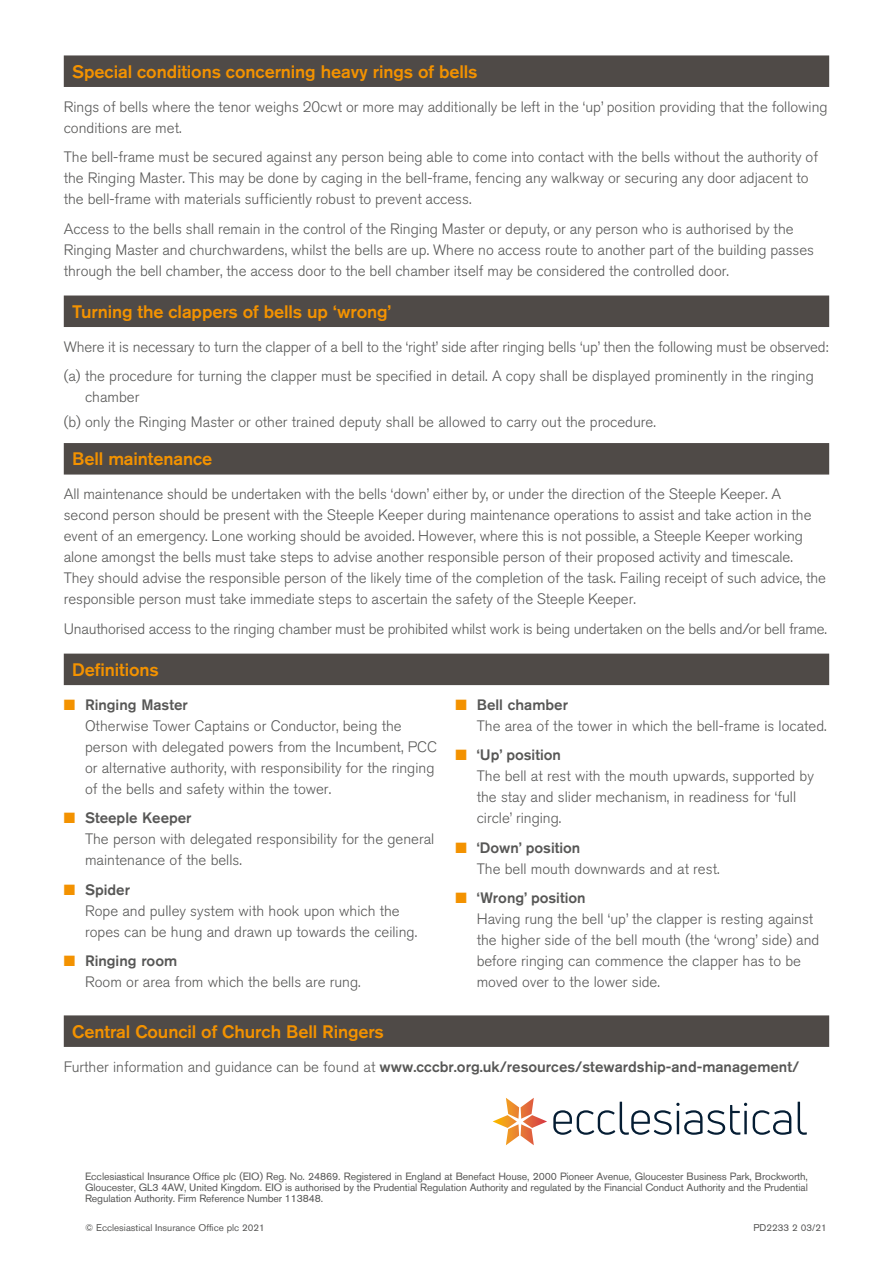
<style>
.page{position:relative;width:893px;height:1263px;background:#fff}
.page>*{position:absolute;margin:0;border:0;box-sizing:border-box;transform-origin:0 0}
.t1{font:500 18px "Akzidenz Grotesk BQ";letter-spacing:-.005em;color:#f39200}
.t2{font:300 15px/21px "Akzidenz Grotesk BQ";color:#575756}
.t3{font:500 15px "Akzidenz Grotesk BQ";color:#575756}
.t4{font:10.5px/11.2px "Akzidenz Grotesk BQ";letter-spacing:-.01em;color:#575756;text-align:justify}
.t5{font:9.75px "Akzidenz Grotesk BQ";color:#575756}
.s1{color:#f39200}
.s2{font-weight:500}
.s3{font-weight:300}
</style>
<div class="page">
<div style="left:64px;top:1015px;width:765px;height:32px;background:#4f4a47"></div>
<div style="left:64px;top:654px;width:765px;height:31px;background:#4f4a47"></div>
<div style="left:64px;top:443px;width:765px;height:32px;background:#4f4a47"></div>
<div style="left:64px;top:295px;width:765px;height:32px;background:#4f4a47"></div>
<div style="left:64px;top:55px;width:765px;height:32px;background:#4f4a47"></div>
<svg style="left:553px;top:1102px;width:254px;height:33px"></svg>
<svg style="left:493px;top:1098px;width:54px;height:47px"></svg>
<p class="t1" style="left:72px;top:60px;width:407px">Special conditions concerning heavy rings of bells</p>
<p class="t2" style="left:64px;top:96px;width:765px">Rings of bells where the tenor weighs 20cwt or more may additionally be left in the ‘up’ position providing that the following conditions are met.</p>
<p class="t2" style="left:64px;top:147px;width:756px">The bell-frame must be secured against any person being able to come into contact with the bells without the authority of the Ringing Master. This may be done by caging in the bell-frame, fencing any walkway or securing any door adjacent to the bell-frame with materials suffciently robust to prevent access.</p>
<p class="t2" style="left:64px;top:218px;width:752px">Access to the bells shall remain in the control of the Ringing Master or deputy, or any person who is authorised by the<br>Ringing Master and churchwardens, whilst the bells are up. Where no access route to another part of the building passes through the bell chamber, the access door to the bell chamber itself may be considered the controlled door.</p>
<p class="t1" style="left:72px;top:300px;width:321px">Turning the clappers of bells up ‘wrong’</p>
<p class="t2" style="left:64px;top:336px;width:766px">Where it is necessary to turn the clapper of a bell to the ‘right’ side after ringing bells ‘up’ then the following must be observed:</p>
<p class="t2" style="left:85px;top:366px;width:730px;text-indent:-21px">(a) the procedure for turning the clapper must be specified in detail. A copy shall be displayed prominently in the ringing chamber</p>
<p class="t2" style="left:64px;top:412px;width:594px">(b) only the Ringing Master or other trained deputy shall be allowed to carry out the procedure.</p>
<p class="t1" style="left:72px;top:448px;width:142px">Bell maintenance</p>
<p class="t2" style="left:64px;top:484px;width:764px">All maintenance should be undertaken with the bells ‘down’ either by, or under the direction of the Steeple Keeper. A second person should be present with the Steeple Keeper during maintenance operations to assist and take action in the event of an emergency. Lone working should be avoided. However, where this is not possible, a Steeple Keeper working alone amongst the bells must take steps to advise another responsible person of their proposed activity and timescale.<br>They should advise the responsible person of the likely time of the completion of the task. Failing receipt of such advice, the responsible person must take immediate steps to ascertain the safety of the Steeple Keeper.</p>
<p class="t2" style="left:64px;top:618px;width:765px">Unauthorised access to the ringing chamber must be prohibited whilst work is being undertaken on the bells and/or bell frame.</p>
<p class="t1" style="left:72px;top:659px;width:88px">Def nitions</p>
<p class="t2" style="left:85px;top:694px;width:354px;text-indent:-21px"><span class="s1">■</span> <span class="s2">Ringing Master<br></span>Otherwise Tower Captains or Conductor, being the person with delegated powers from the Incumbent, PCC or alternative authority, with responsibility for the ringing of the bells and safety within the tower.</p>
<p class="t2" style="left:85px;top:808px;width:351px;text-indent:-21px"><span class="s1">■</span> <span class="s2">Steeple Keeper<br></span>The person with delegated responsibility for the general maintenance of the bells.</p>
<p class="t2" style="left:85px;top:879px;width:334px;text-indent:-21px"><span class="s1">■</span> <span class="s2">Spider<br></span>Rope and pulley system with hook upon which the ropes can be hung and drawn up towards the ceiling.</p>
<p class="t3" style="left:64px;top:952px;width:115px"><span class="s1">■</span> Ringing room</p>
<p class="t2" style="left:85px;top:972px;width:277px">Room or area from which the bells are rung.</p>
<p class="t1" style="left:72px;top:1020px;width:313px">Central Council of Church Bell Ringers</p>
<p class="t3" style="left:455px;top:695px;width:114px"><span class="s1">■</span> Bell chamber</p>
<p class="t2" style="left:477px;top:715px;width:351px">The area of the tower in which the bell-frame is located.</p>
<p class="t2" style="left:477px;top:745px;width:339px;text-indent:-21px"><span class="s1">■</span> <span class="s2">‘Up’ position<br></span>The bell at rest with the mouth upwards, supported by the stay and slider mechanism, in readiness for ‘full circle’ ringing.</p>
<p class="t3" style="left:455px;top:838px;width:126px"><span class="s1">■</span> ‘Down’ position</p>
<p class="t2" style="left:477px;top:858px;width:244px">The bell mouth downwards and at rest.</p>
<p class="t2" style="left:477px;top:888px;width:344px;text-indent:-21px"><span class="s1">■</span> <span class="s2">‘Wrong’ position<br></span>Having rung the bell ‘up’ the clapper is resting against the higher side of the bell mouth (the ‘wrong’ side) and before ringing can commence the clapper has to be moved over to the lower side.</p>
<p class="t3" style="left:64px;top:1057px;width:737px"><span class="s3">Further information and guidance can be found at</span> www.cccbr.org.uk/resources/stewardship-and-management/</p>
<p class="t4" style="left:85px;top:1170px;width:724px">Ecclesiastical Insurance Offce plc (EIO) Reg. No. 24869. Registered in England at Benefact House, 2000 Pioneer Avenue, Gloucester Business Park, Brockworth, Gloucester, GL3 4AW, United Kingdom. EIO is authorised by the Prudential Regulation Authority and regulated by the Financial Conduct Authority and the Prudential Regulation Authority. Firm Reference Number 113848.</p>
<p class="t5" style="left:85px;top:1222px;width:181px">© Ecclesiastical Insurance Office plc 2021</p>
<p class="t5" style="left:753px;top:1221px;width:75px">PD2233 2 03/21</p>
</div>
